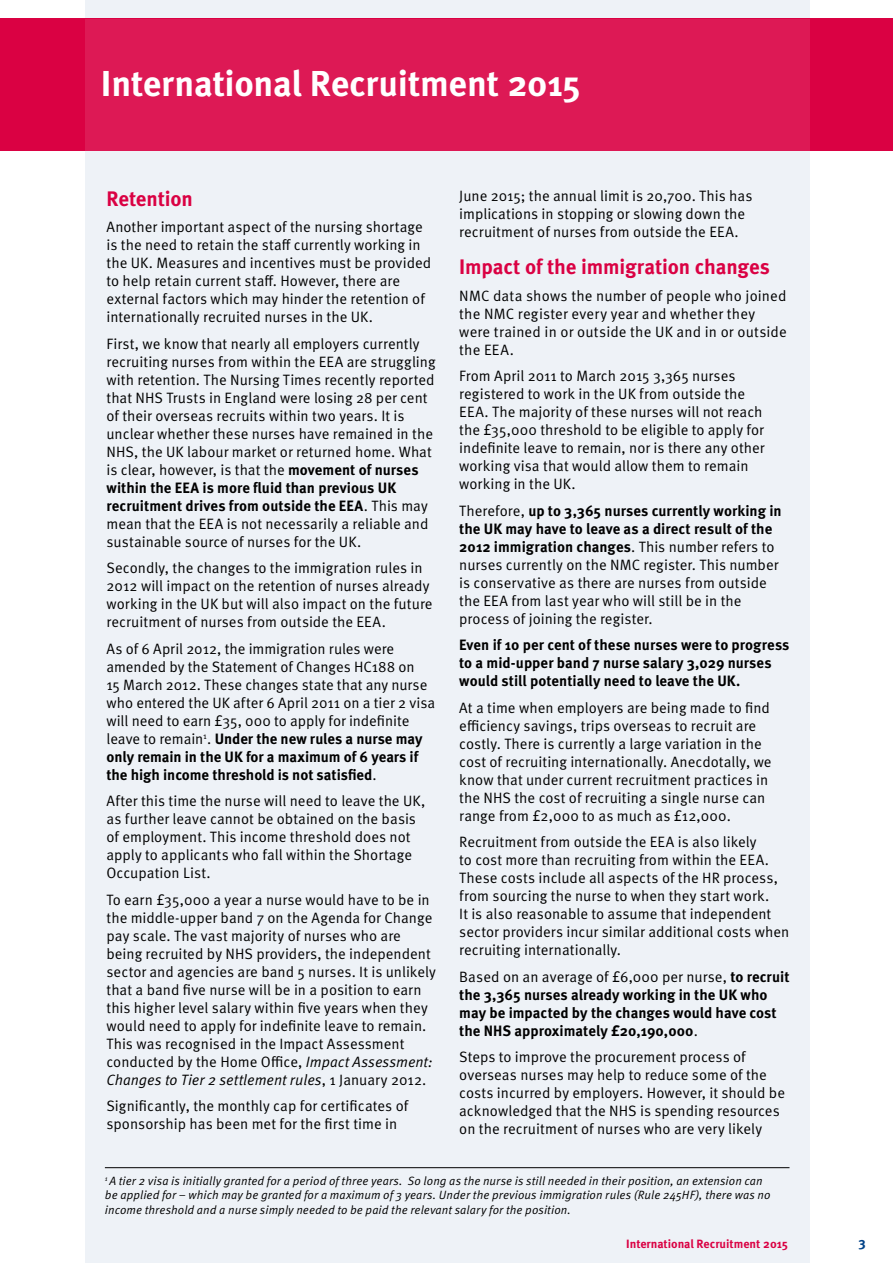
<style>
.page{position:relative;width:893px;height:1263px;background:#fff}
.page>*{position:absolute;margin:0;border:0;box-sizing:border-box;transform-origin:0 0}
.t1{font:700 36px "Meta OT";letter-spacing:-.01em;color:#fff}
.t2{font:700 21px "Meta OT";letter-spacing:-.01em;color:#da0143}
.t3{font:15px/18px "Meta OT";letter-spacing:.005em;color:#000}
.t4{font:700 15px/18px "Meta OT";color:#000}
.t5{font:700 13.5px "Meta OT";color:#004288}
.t6{font:italic 12px/14.4px "Meta OT";letter-spacing:.01em;color:#000}
.t7{font:700 12px "Meta OT";color:#da0143}
.s1{font-weight:700}
.s2{font-weight:400}
.s3{font-style:italic}
</style>
<div class="page">
<div style="left:85px;top:0;width:724px;height:1263px;background:#eef2f7"></div>
<div style="left:0;top:19px;width:893px;height:132px;background:#da0143"></div>
<div style="left:85px;top:19px;width:724px;height:132px;background:#dd1955"></div>
<hr style="left:105px;top:1167px;width:684px;height:1px;background:#000">
<h1 class="t1" style="left:101px;top:61px;width:481px">International Recruitment 2015</h1>
<p class="t3" style="left:459px;top:188px;width:295px">June 2015; the annual limit is 20,700. This has implications in stopping or slowing down the recruitment of nurses from outside the EEA.</p>
<h2 class="t2" style="left:459px;top:253px;width:312px">Impact of the immigration changes</h2>
<p class="t3" style="left:459px;top:287px;width:329px">NMC data shows the number of people who joined the NMC register every year and whether they were trained in or outside the UK and in or outside the EEA.</p>
<p class="t3" style="left:459px;top:367px;width:307px">From April 2011 to March 2015 3,365 nurses registered to work in the UK from outside the EEA. The majority of these nurses will not reach the £35,000 threshold to be eligible to apply for indefinite leave to remain, nor is there any other working visa that would allow them to remain working in the UK.</p>
<p class="t3" style="left:459px;top:502px;width:324px">Therefore, <span class="s1">up to 3,365 nurses currently working in the UK may have to leave as a direct result of the 2012 immigration changes</span>. This number refers to nurses currently on the NMC register. This number is conservative as there are nurses from outside the EEA from last year who will still be in the process of joining the register.</p>
<p class="t4" style="left:459px;top:636px;width:332px">Even if 10 per cent of these nurses were to progress to a mid-upper band 7 nurse salary 3,029 nurses would still potentially need to leave the UK.</p>
<p class="t3" style="left:459px;top:699px;width:314px">At a time when employers are being made to find efficiency savings, trips overseas to recruit are costly. There is currently a large variation in the cost of recruiting internationally. Anecdotally, we know that under current recruitment practices in the NHS the cost of recruiting a single nurse can range from £2,000 to as much as £12,000.</p>
<p class="t3" style="left:459px;top:833px;width:331px">Recruitment from outside the EEA is also likely<br>to cost more than recruiting from within the EEA.<br>These costs include all aspects of the HR process, from sourcing the nurse to when they start work.<br>It is also reasonable to assume that independent sector providers incur similar additional costs when recruiting internationally.</p>
<p class="t4" style="left:459px;top:968px;width:332px"><span class="s2">Based on an average of £6,000 per nurse,</span> to recruit the 3,365 nurses already working in the UK who may be impacted by the changes would have cost the NHS approximately £20,190,000<span class="s2">.</span></p>
<p class="t3" style="left:459px;top:1048px;width:327px">Steps to improve the procurement process of overseas nurses may help to reduce some of the costs incurred by employers. However, it should be acknowledged that the NHS is spending resources on the recruitment of nurses who are very likely</p>
<p class="t6" style="left:105px;top:1174px;width:667px"><sup>1</sup> A tier 2 visa is initially granted for a period of three years. So long as the nurse is still needed in their position, an extension can be applied for – which may be granted for a maximum of 3 years. Under the previous immigration rules (Rule 245HF), there was no income threshold and a nurse simply needed to be paid the relevant salary for the position.</p>
<h2 class="t2" style="left:106px;top:185px;width:88px">Retention</h2>
<p class="t3" style="left:106px;top:219px;width:326px">Another important aspect of the nursing shortage is the need to retain the staff currently working in the UK. Measures and incentives must be provided to help retain current staff. However, there are external factors which may hinder the retention of internationally recruited nurses in the UK.</p>
<p class="t3" style="left:106px;top:335px;width:331px">First, we know that nearly all employers currently recruiting nurses from within the EEA are struggling with retention. The Nursing Times recently reported that NHS Trusts in England were losing 28 per cent of their overseas recruits within two years. It is unclear whether these nurses have remained in the NHS, the UK labour market or returned home. What is clear, however, is that the <span class="s1">movement of nurses within the EEA is more fluid than previous UK recruitment drives from outside the EEA</span>. This may mean that the EEA is not necessarily a reliable and sustainable source of nurses for the UK.</p>
<p class="t3" style="left:106px;top:560px;width:328px">Secondly, the changes to the immigration rules in 2012 will impact on the retention of nurses already working in the UK but will also impact on the future recruitment of nurses from outside the EEA.</p>
<p class="t3" style="left:106px;top:640px;width:330px">As of 6 April 2012, the immigration rules were amended by the Statement of Changes HC188 on<br>15 March 2012. These changes state that any nurse who entered the UK after 6 April 2011 on a tier 2 visa will need to earn £35, 000 to apply for indefinite leave to remain<sup>1</sup>. <span class="s1">Under the new rules a nurse may only remain in the UK for a maximum of 6 years if the high income threshold is not satisfied</span>.</p>
<p class="t3" style="left:106px;top:793px;width:320px">After this time the nurse will need to leave the UK, as further leave cannot be obtained on the basis of employment. This income threshold does not apply to applicants who fall within the Shortage Occupation List.</p>
<p class="t3" style="left:106px;top:891px;width:331px">To earn £35,000 a year a nurse would have to be in the middle-upper band 7 on the Agenda for Change pay scale. The vast majority of nurses who are being recruited by NHS providers, the independent sector and agencies are band 5 nurses. It is unlikely that a band five nurse will be in a position to earn this higher level salary within five years when they would need to apply for indefinite leave to remain.<br>This was recognised in the Impact Assessment conducted by the Home Office, <span class="s3">Impact Assessment:<br>Changes to Tier 2 settlement rules</span>, 1 January 2012.</p>
<p class="t3" style="left:106px;top:1098px;width:303px">Significantly, the monthly cap for certificates of sponsorship has been met for the first time in</p>
<p class="t7" style="left:626px;top:1236px;width:163px">International Recruitment 2015</p>
<p class="t5" style="left:859px;top:1236px;width:9px">3</p>
</div>
